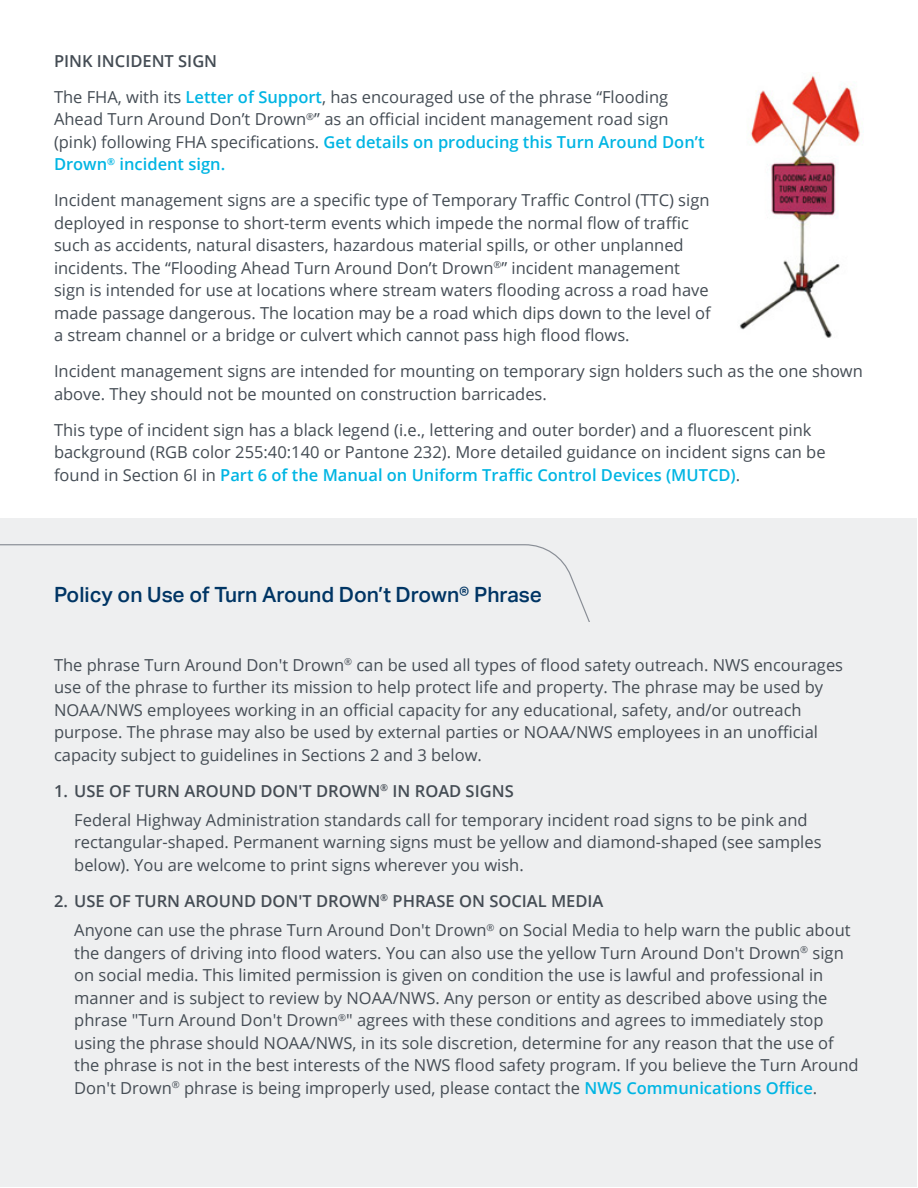
<style>
.page{position:relative;width:918px;height:1188px;background:#fff}
.page>*{position:absolute;margin:0;border:0;box-sizing:border-box;transform-origin:0 0}
.t1{font:500 21px "Aktiv Grotesk";color:#003564}
.t2{font:16.5px/22.5px "Open Sans";color:#444c54}
.t3{font:600 16.5px "Open Sans";color:#444c54}
.s1{font-weight:600;color:#00b5e3}
</style>
<div class="page">
<div style="left:1px;top:518px;width:916px;height:669px;background:#eeeff0"></div>
<img style="left:740px;top:72px;width:124px;height:266px">
<svg style="left:0;top:544px;width:590px;height:102px"></svg>
<div style="left:580px;top:622px;width:36px;height:37px;background:#eeeff0"></div>
<p class="t3" style="left:54px;top:49px;width:165px">PINK INCIDENT SIGN</p>
<p class="t2" style="left:54px;top:85px;width:652px">The FHA, with its <span class="s1">Letter of Support</span>, has encouraged use of the phrase “Flooding Ahead Turn Around Don’t Drown<sup>®</sup>” as an official incident management road sign (pink) following FHA specifications. <span class="s1">Get details on producing this Turn Around Don’t Drown</span><sup>®</sup> <span class="s1">incident sign.</span></p>
<p class="t2" style="left:54px;top:188px;width:658px">Incident management signs are a specific type of Temporary Traffic Control (TTC) sign deployed in response to short-term events which impede the normal flow of traffic such as accidents, natural disasters, hazardous material spills, or other unplanned incidents. The “Flooding Ahead Turn Around Don’t Drown<sup>®</sup>” incident management sign is intended for use at locations where stream waters flooding across a road have made passage dangerous. The location may be a road which dips down to the level of a stream channel or a bridge or culvert which cannot pass high flood flows.</p>
<p class="t2" style="left:54px;top:359px;width:810px">Incident management signs are intended for mounting on temporary sign holders such as the one shown above. They should not be mounted on construction barricades.</p>
<p class="t2" style="left:54px;top:418px;width:773px">This type of incident sign has a black legend (i.e., lettering and outer border) and a fluorescent pink background (RGB color 255:40:140 or Pantone 232). More detailed guidance on incident signs can be found in Section 6I in <span class="s1">Part 6 of the Manual on Uniform Traffic Control Devices (MUTCD)</span>.</p>
<p class="t1" style="left:54px;top:583px;width:489px">Policy on Use of Turn Around Don’t Drown® Phrase</p>
<p class="t2" style="left:54px;top:653px;width:791px">The phrase Turn Around Don't Drown<sup>®</sup> can be used all types of flood safety outreach. NWS encourages use of the phrase to further its mission to help protect life and property. The phrase may be used by NOAA/NWS employees working in an official capacity for any educational, safety, and/or outreach purpose. The phrase may also be used by external parties or NOAA/NWS employees in an unofficial capacity subject to guidelines in Sections 2 and 3 below.</p>
<p class="t3" style="left:54px;top:779px;width:461px">1. USE OF TURN AROUND DON'T DROWN<sup>®</sup> IN ROAD SIGNS</p>
<p class="t2" style="left:74px;top:808px;width:749px">Federal Highway Administration standards call for temporary incident road signs to be pink and rectangular-shaped. Permanent warning signs must be yellow and diamond-shaped (see samples below). You are welcome to print signs wherever you wish.</p>
<p class="t3" style="left:54px;top:889px;width:551px">2. USE OF TURN AROUND DON'T DROWN<sup>®</sup> PHRASE ON SOCIAL MEDIA</p>
<p class="t2" style="left:74px;top:918px;width:786px">Anyone can use the phrase Turn Around Don't Drown<sup>®</sup> on Social Media to help warn the public about the dangers of driving into flood waters. You can also use the yellow Turn Around Don't Drown<sup>®</sup> sign on social media. This limited permission is given on condition the use is lawful and professional in manner and is subject to review by NOAA/NWS. Any person or entity as described above using the phrase "Turn Around Don't Drown<sup>®</sup>" agrees with these conditions and agrees to immediately stop using the phrase should NOAA/NWS, in its sole discretion, determine for any reason that the use of the phrase is not in the best interests of the NWS flood safety program. If you believe the Turn Around Don't Drown<sup>®</sup> phrase is being improperly used, please contact the <span class="s1">NWS Communications Office</span>.</p>
</div>
